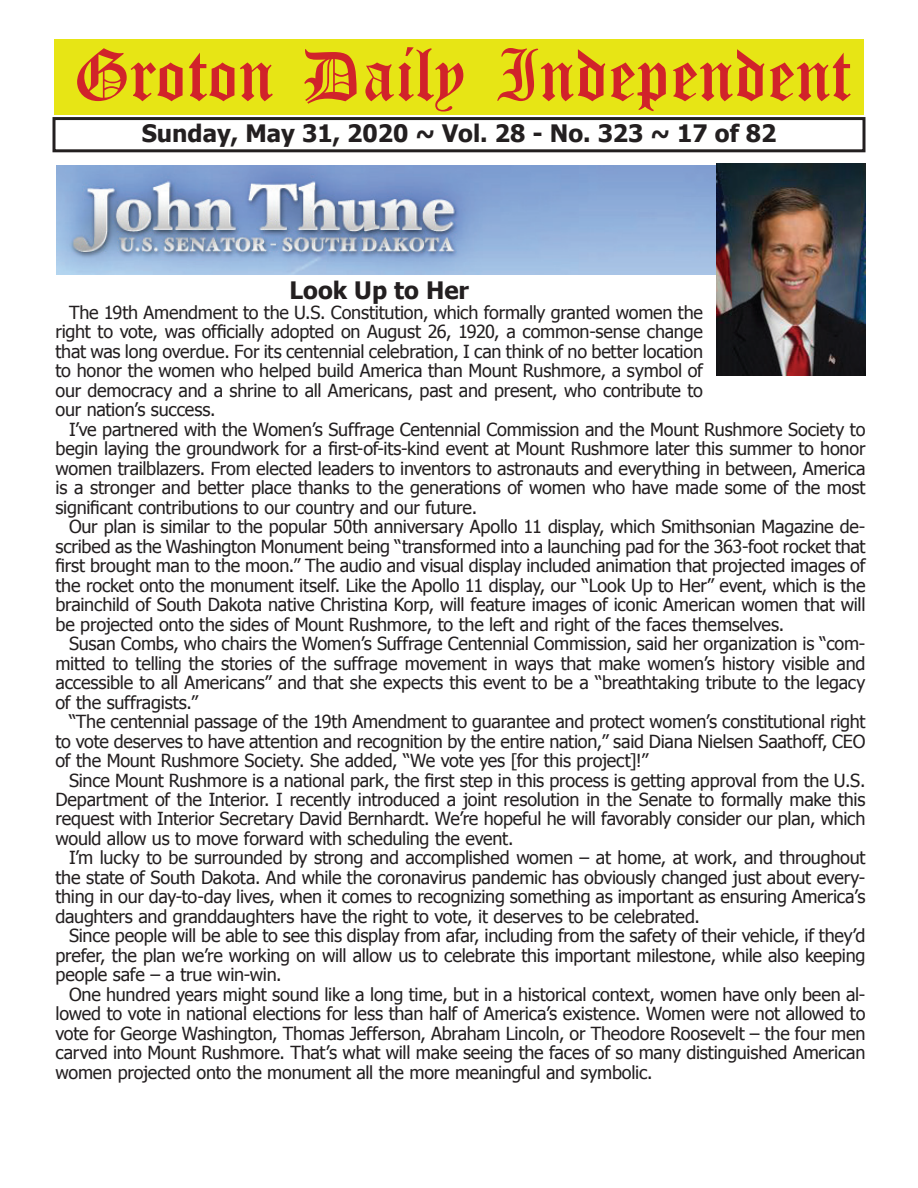
<style>
.page{position:relative;width:918px;height:1188px;background:#fff}
.page>*{position:absolute;margin:0;border:0;box-sizing:border-box;transform-origin:0 0}
.t1{font:54px "Old English Five";color:#d1232a}
.t2{font:700 24px "Tahoma";color:#231f20}
.t3{font:18px/19.5px "Tahoma";letter-spacing:-.01em;color:#231f20;text-align:justify}
</style>
<div class="page">
<div style="left:52px;top:117px;width:814px;height:35px;border:3px solid #231f20"></div>
<div style="left:54px;top:40px;width:810px;height:75px;background:#e7e515"></div>
<img style="left:57px;top:165px;width:659px;height:109px">
<img style="left:716px;top:164px;width:150px;height:212px">
<h1 class="t1" style="left:73px;top:50px;width:779px">Groton Daily Independent</h1>
<h2 class="t2" style="left:142px;top:116px;width:636px">Sunday, May 31, 2020 ~ Vol. 28 - No. 323 ~ 17 of 82</h2>
<h2 class="t2" style="left:289px;top:274px;width:181px">Look Up to Her</h2>
<p class="t3" style="left:56px;top:302px;width:649px;text-indent:14px">The 19th Amendment to the U.S. Constitution, which formally granted women the right to vote, was officially adopted on August 26, 1920, a common-sense change that was long overdue. For its centennial celebration, I can think of no better location to honor the women who helped build America than Mount Rushmore, a symbol of our democracy and a shrine to all Americans, past and present, who contribute to our nation’s success.</p>
<p class="t3" style="left:56px;top:419px;width:812px;text-indent:14px">I’ve partnered with the Women’s Suffrage Centennial Commission and the Mount Rushmore Society to begin laying the groundwork for a first-of-its-kind event at Mount Rushmore later this summer to honor women trailblazers. From elected leaders to inventors to astronauts and everything in between, America is a stronger and better place thanks to the generations of women who have made some of the most significant contributions to our country and our future.</p>
<p class="t3" style="left:56px;top:516px;width:812px;text-indent:14px">Our plan is similar to the popular 50th anniversary Apollo 11 display, which Smithsonian Magazine de&shy;scribed as the Washington Monument being “transformed into a launching pad for the 363-foot rocket that first brought man to the moon.” The audio and visual display included animation that projected images of the rocket onto the monument itself. Like the Apollo 11 display, our “Look Up to Her” event, which is the brainchild of South Dakota native Christina Korp, will feature images of iconic American women that will be projected onto the sides of Mount Rushmore, to the left and right of the faces themselves.</p>
<p class="t3" style="left:56px;top:633px;width:812px;text-indent:14px">Susan Combs, who chairs the Women’s Suffrage Centennial Commission, said her organization is “com&shy;mitted to telling the stories of the suffrage movement in ways that make women’s history visible and accessible to all Americans” and that she expects this event to be a “breathtaking tribute to the legacy of the suffragists.”</p>
<p class="t3" style="left:56px;top:711px;width:812px;text-indent:14px">“The centennial passage of the 19th Amendment to guarantee and protect women’s constitutional right to vote deserves to have attention and recognition by the entire nation,” said Diana Nielsen Saathoff, CEO of the Mount Rushmore Society. She added, “We vote yes [for this project]!”</p>
<p class="t3" style="left:56px;top:769px;width:812px;text-indent:14px">Since Mount Rushmore is a national park, the first step in this process is getting approval from the U.S.<br>Department of the Interior. I recently introduced a joint resolution in the Senate to formally make this request with Interior Secretary David Bernhardt. We’re hopeful he will favorably consider our plan, which would allow us to move forward with scheduling the event.</p>
<p class="t3" style="left:56px;top:847px;width:812px;text-indent:14px">I’m lucky to be surrounded by strong and accomplished women – at home, at work, and throughout the state of South Dakota. And while the coronavirus pandemic has obviously changed just about every&shy;thing in our day-to-day lives, when it comes to recognizing something as important as ensuring America’s daughters and granddaughters have the right to vote, it deserves to be celebrated.</p>
<p class="t3" style="left:56px;top:925px;width:811px;text-indent:14px">Since people will be able to see this display from afar, including from the safety of their vehicle, if they’d prefer, the plan we’re working on will allow us to celebrate this important milestone, while also keeping people safe – a true win-win.</p>
<p class="t3" style="left:56px;top:984px;width:812px;text-indent:14px">One hundred years might sound like a long time, but in a historical context, women have only been al&shy;lowed to vote in national elections for less than half of America’s existence. Women were not allowed to vote for George Washington, Thomas Jefferson, Abraham Lincoln, or Theodore Roosevelt – the four men carved into Mount Rushmore. That’s what will make seeing the faces of so many distinguished American women projected onto the monument all the more meaningful and symbolic.</p>
</div>
